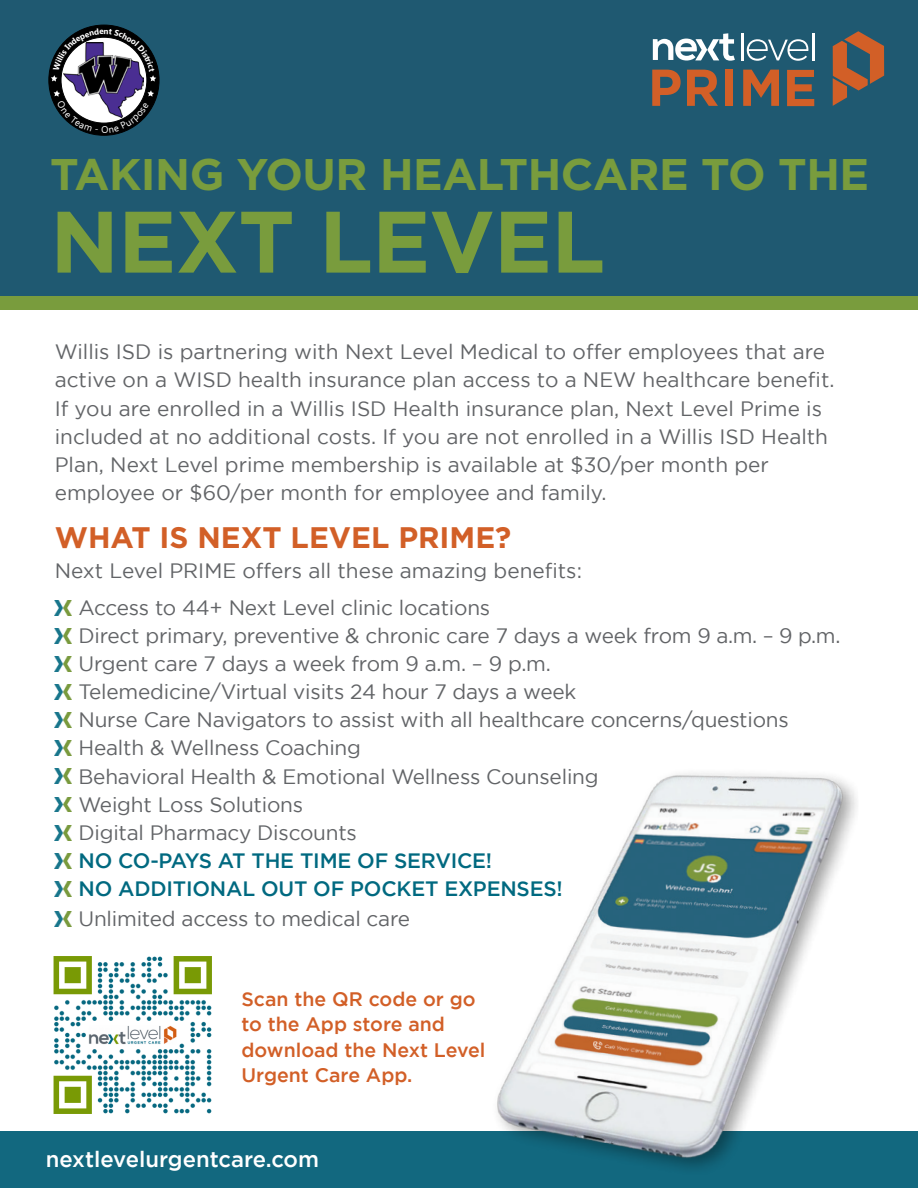
<style>
.page{position:relative;width:918px;height:1188px;background:#fff}
.page>*{position:absolute;margin:0;border:0;box-sizing:border-box;transform-origin:0 0}
.t1{font:700 87px "Gotham";letter-spacing:-.01em;color:#799c3d}
.t2{font:700 44.25px "Gotham";letter-spacing:-.01em;color:#799c3d}
.t3{font:700 29.7px "Gotham";color:#d25f27}
.t4{font:500 22.05px "Gotham";color:#fff}
.goth_lg_text{font:20.85px/28.2px "Gotham";letter-spacing:-.01em;color:#626467}
.goth_lg_text-2{font:500 20.85px "Gotham";letter-spacing:-.01em;color:#006980}
.t5{font:500 19.5px/25.5px "Gotham";color:#d25f27}
</style>
<div class="page">
<div style="left:0;top:0;width:918px;height:300px;background:#1f5971"></div>
<svg style="left:652px;top:70px;width:29px;height:36px"></svg>
<svg style="left:687px;top:70px;width:31px;height:36px"></svg>
<div style="left:725px;top:70px;width:8px;height:36px;background:#d25f27"></div>
<svg style="left:743px;top:70px;width:36px;height:36px"></svg>
<svg style="left:787px;top:70px;width:27px;height:36px"></svg>
<hr style="left:742px;top:33px;width:2px;height:27px;background:#fff">
<svg style="left:747px;top:39px;width:62px;height:22px"></svg>
<hr style="left:812px;top:33px;width:2px;height:27px;background:#fff">
<svg style="left:653px;top:33px;width:82px;height:28px"></svg>
<svg style="left:833px;top:31px;width:51px;height:75px"></svg>
<div style="left:0;top:296px;width:918px;height:14px;background:#799c3d"></div>
<div style="left:0;top:1131px;width:918px;height:57px;background:#12687f"></div>
<img style="left:55px;top:600px;width:16px;height:15px">
<img style="left:55px;top:628px;width:16px;height:15px">
<img style="left:55px;top:657px;width:16px;height:14px">
<img style="left:55px;top:685px;width:16px;height:14px">
<img style="left:55px;top:713px;width:16px;height:15px">
<img style="left:55px;top:741px;width:16px;height:15px">
<img style="left:55px;top:769px;width:16px;height:15px">
<img style="left:55px;top:797px;width:16px;height:15px">
<img style="left:55px;top:825px;width:16px;height:15px">
<img style="left:55px;top:853px;width:16px;height:15px">
<img style="left:55px;top:881px;width:16px;height:15px">
<img style="left:55px;top:912px;width:16px;height:15px">
<img style="left:497px;top:773px;width:360px;height:395px">
<img style="left:53px;top:956px;width:159px;height:158px">
<div style="left:49px;top:25px;width:110px;height:110px;background:#000;border-radius:50%"></div>
<img style="left:64px;top:82px;width:80px;height:8px">
<svg style="left:54px;top:90px;width:100px;height:43px"></svg>
<svg style="left:51px;top:28px;width:105px;height:54px"></svg>
<p class="t2" style="left:50px;top:149px;width:820px">TAKING YOUR HEALTHCARE TO THE</p>
<p class="t1" style="left:50px;top:192px;width:556px">NEXT LEVEL</p>
<p class="goth_lg_text" style="left:55px;top:337px;width:781px">Willis ISD is partnering with Next Level Medical to offer employees that are active on a WISD health insurance plan access to a NEW healthcare benefit.<br>If you are enrolled in a Willis ISD Health insurance plan, Next Level Prime is included at no additional costs. If you are not enrolled in a Willis ISD Health Plan, Next Level prime membership is available at $30/per month per employee or $60/per month for employee and family.</p>
<p class="t3" style="left:55px;top:520px;width:458px">WHAT IS NEXT LEVEL PRIME?</p>
<p class="goth_lg_text" style="left:55px;top:556px;width:529px">Next Level PRIME offers all these amazing benefits:</p>
<p class="goth_lg_text" style="left:78px;top:593px;width:413px">Access to 44+ Next Level clinic locations</p>
<p class="goth_lg_text" style="left:78px;top:621px;width:763px">Direct primary, preventive &amp; chronic care 7 days a week from 9 a.m. – 9 p.m.</p>
<p class="goth_lg_text" style="left:78px;top:649px;width:474px">Urgent care 7 days a week from 9 a.m. – 9 p.m.</p>
<p class="goth_lg_text" style="left:78px;top:677px;width:500px">Telemedicine/Virtual visits 24 hour 7 days a week</p>
<p class="goth_lg_text" style="left:78px;top:706px;width:712px">Nurse Care Navigators to assist with all healthcare concerns/questions</p>
<p class="goth_lg_text" style="left:78px;top:734px;width:284px">Health &amp; Wellness Coaching</p>
<p class="goth_lg_text" style="left:78px;top:762px;width:522px">Behavioral Health &amp; Emotional Wellness Counseling</p>
<p class="goth_lg_text" style="left:78px;top:790px;width:226px">Weight Loss Solutions</p>
<p class="goth_lg_text" style="left:78px;top:818px;width:280px">Digital Pharmacy Discounts</p>
<p class="goth_lg_text-2" style="left:78px;top:849px;width:415px">NO CO-PAYS AT THE TIME OF SERVICE!</p>
<p class="goth_lg_text-2" style="left:78px;top:877px;width:486px">NO ADDITIONAL OUT OF POCKET EXPENSES!</p>
<p class="goth_lg_text" style="left:78px;top:905px;width:333px">Unlimited access to medical care</p>
<p class="t5" style="left:242px;top:986px;width:246px">Scan the QR code or go to the App store and download the Next Level<br>Urgent Care App.</p>
<p class="t4" style="left:46px;top:1146px;width:275px">nextlevelurgentcare.com</p>
</div>
